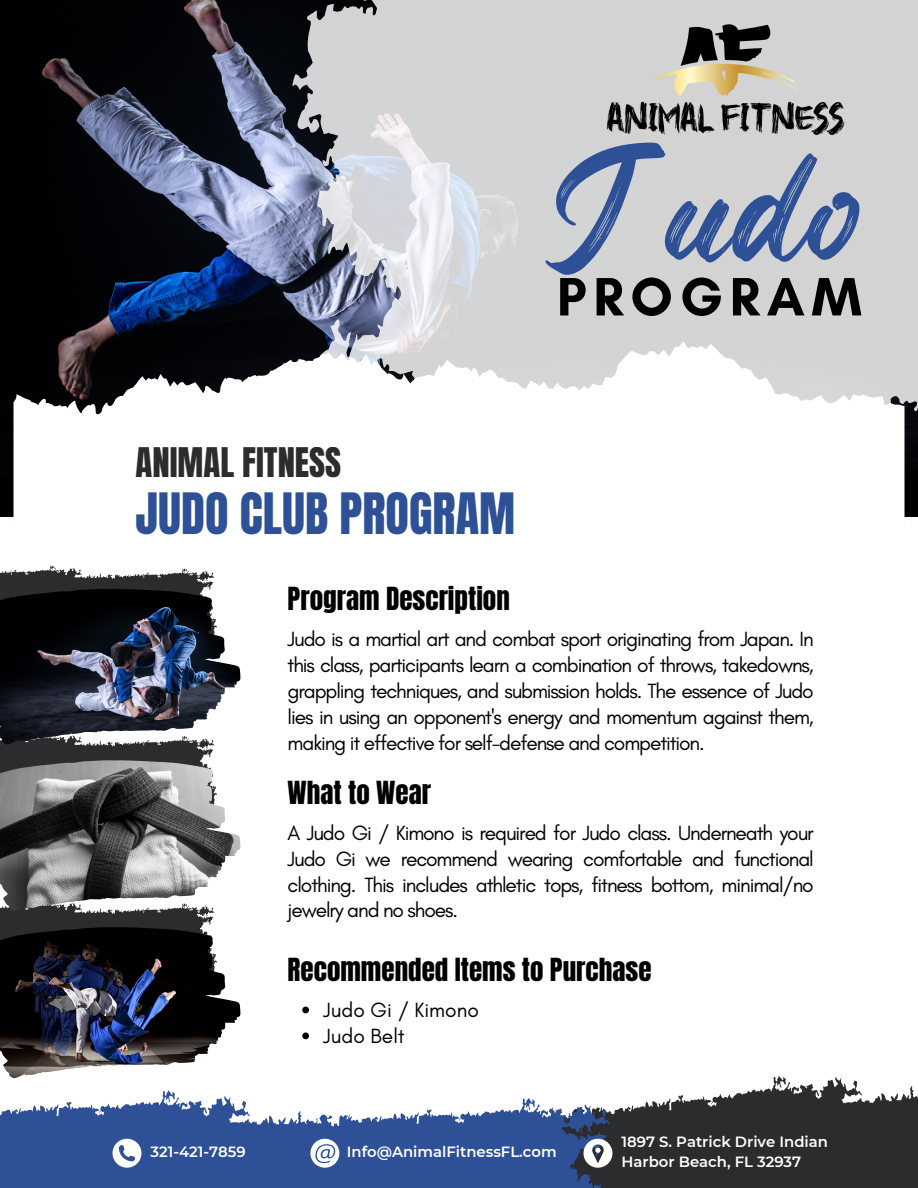
<style>
.page{position:relative;width:918px;height:1188px;background:#fff}
.page>*{position:absolute;margin:0;border:0;box-sizing:border-box;transform-origin:0 0}
.t1{font:132.45px "Regular Brush";color:#2d5096}
.t2{font:700 55.05px "Glacial Indifference";letter-spacing:.125em;color:#000}
.t3{font:48.45px "Anton";color:#2d5096}
.t4{font:34.65px "Anton";color:#2a2c2d}
.t5{font:27px "Anton";color:#000}
.t6{font:21px/25.8px "Glacial Indifference";letter-spacing:-.055em;color:#000;text-align:justify}
.t7{font:21px "Glacial Indifference";color:#000}
.t8{font:600 14.85px/19.8px "Montserrat";color:#fff}
</style>
<div class="page">
<img style="left:0;top:0;width:918px;height:516px">
<svg style="left:14px;top:322px;width:278px;height:19px;background:#0f0e13"></svg>
<svg style="left:14px;top:341px;width:891px;height:176px"></svg>
<svg style="left:292px;top:0;width:626px;height:474px;fill:#d3d4d5"></svg>
<svg style="left:0;top:566px;width:215px;height:23px"></svg>
<svg style="left:0;top:911px;width:215px;height:16px;background:#363839"></svg>
<div style="left:0;top:745px;width:215px;height:15px;background:#2a2c2d"></div>
<img style="left:0;top:589px;width:240px;height:156px">
<img style="left:0;top:760px;width:240px;height:151px">
<img style="left:0;top:927px;width:240px;height:151px">
<svg style="left:616px;top:1076px;width:302px;height:112px;fill:#2a2c2d"></svg>
<svg style="left:0;top:1090px;width:616px;height:98px;fill:#2d5096"></svg>
<svg style="left:113px;top:1139px;width:28px;height:29px"></svg>
<svg style="left:583px;top:1139px;width:29px;height:29px"></svg>
<svg style="left:310px;top:1139px;width:29px;height:29px"></svg>
<img style="left:584px;top:0;width:283px;height:222px">
<svg style="left:302px;top:1007px;width:7px;height:6px"></svg>
<svg style="left:302px;top:1032px;width:7px;height:7px"></svg>
<p class="t1" style="left:542px;top:105px;width:321px">Judo</p>
<h4 class="t2" style="left:557px;top:263px;width:306px">PROGRAM</h4>
<h3 class="t4" style="left:136px;top:437px;width:207px">ANIMAL FITNESS</h3>
<p class="t3" style="left:136px;top:479px;width:381px">JUDO CLUB PROGRAM</p>
<h5 class="t5" style="left:288px;top:579px;width:224px">Program Description</h5>
<p class="t6" style="left:288px;top:626px;width:528px">Judo is a martial art and combat sport originating from Japan. In this class, participants learn a combination of throws, takedowns, grappling techniques, and submission holds. The essence of Judo lies in using an opponent's energy and momentum against them, making it effective for self-defense and competition.</p>
<h6 class="t5" style="left:288px;top:773px;width:145px">What to Wear</h6>
<p class="t6" style="left:288px;top:820px;width:528px">A Judo Gi / Kimono is required for Judo class. Underneath your Judo Gi we recommend wearing comfortable and functional clothing. This includes athletic tops, fitness bottom, minimal/no jewelry and no shoes.</p>
<p class="t5" style="left:288px;top:950px;width:365px">Recommended Items to Purchase</p>
<h5 class="t7" style="left:323px;top:997px;width:157px">Judo Gi / Kimono</h5>
<h6 class="t7" style="left:323px;top:1023px;width:83px">Judo Belt</h6>
<p class="t8" style="left:151px;top:1142px;width:97px">321-421-7859</p>
<p class="t8" style="left:622px;top:1132px;width:208px">1897 S. Patrick Drive Indian<br>Harbor Beach, FL 32937</p>
<h5 class="t8" style="left:347px;top:1142px;width:211px">Info@AnimalFitnessFL.com</h5>
</div>
